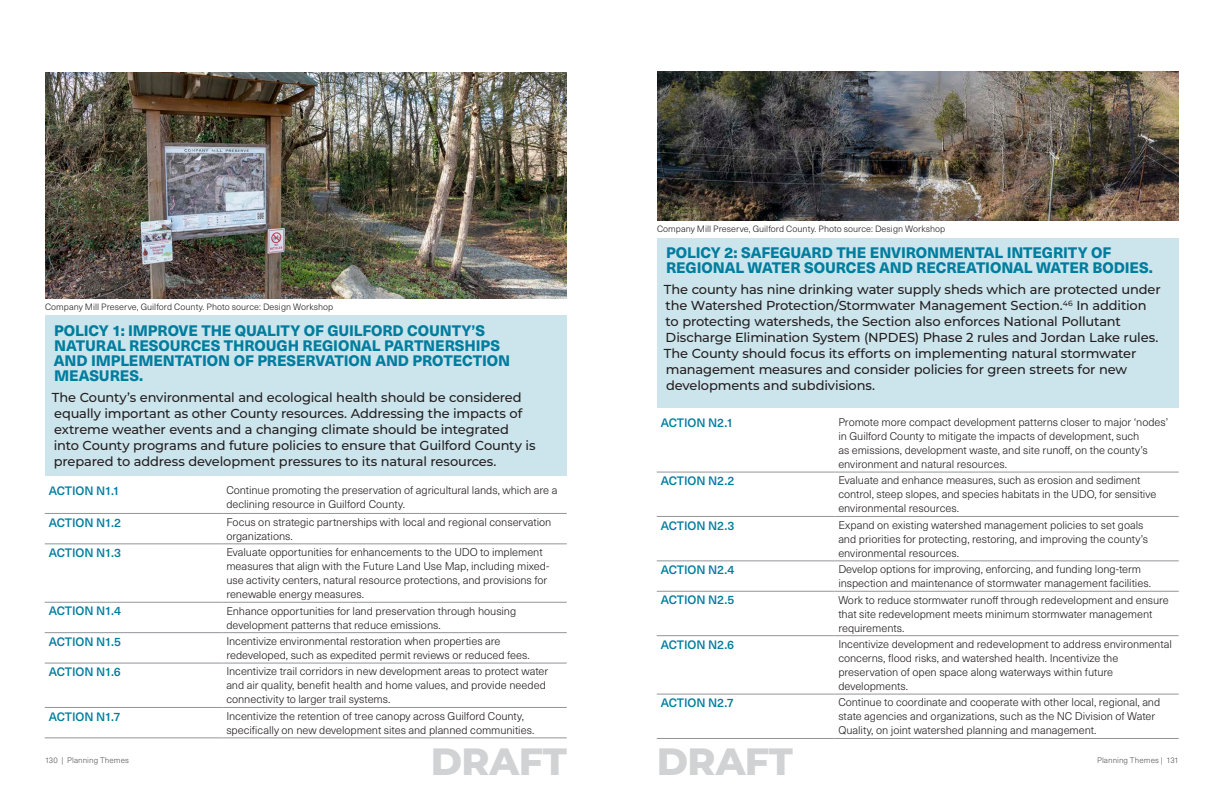
<style>
.page{position:relative;width:1224px;height:792px;background:#fff}
.page>*{position:absolute;margin:0;border:0;box-sizing:border-box;transform-origin:0 0}
.t1{font:800 38px "Montserrat";letter-spacing:-.015em;color:#d1d2d4}
.t2{font:800 15px/15px "Neue Haas Unica W1 G";letter-spacing:-.01em;color:#007d9e}
.t3{font:500 13px/16px "Montserrat";letter-spacing:-.01em;color:#231f20}
.t4{font:500 12px "Neue Haas Unica W1 G";letter-spacing:-.01em;color:#007d9e}
.t5{font:300 11px/14px "Neue Haas Unica W1 G";letter-spacing:-.005em;color:#231f20}
.t6{font:300 9px "Neue Haas Unica W1 G";letter-spacing:.005em;color:#231f20}
.t7{font:300 8px "Neue Haas Unica W1 G";letter-spacing:.01em;color:#57585a}
</style>
<div class="page">
<div style="left:45px;top:316px;width:521px;height:160px;background:#cce5ec"></div>
<div style="left:657px;top:238px;width:521px;height:170px;background:#cce5ec"></div>
<hr style="left:657px;top:738px;width:177px;height:1px;background:#939598">
<hr style="left:834px;top:738px;width:345px;height:1px;background:#939598">
<hr style="left:657px;top:694px;width:177px;height:1px;background:#939598">
<hr style="left:834px;top:694px;width:345px;height:1px;background:#939598">
<hr style="left:657px;top:636px;width:177px;height:1px;background:#939598">
<hr style="left:834px;top:636px;width:345px;height:1px;background:#939598">
<hr style="left:657px;top:591px;width:177px;height:1px;background:#939598">
<hr style="left:834px;top:591px;width:345px;height:1px;background:#939598">
<hr style="left:657px;top:561px;width:177px;height:1px;background:#939598">
<hr style="left:834px;top:561px;width:345px;height:1px;background:#939598">
<hr style="left:657px;top:516px;width:177px;height:1px;background:#939598">
<hr style="left:834px;top:516px;width:345px;height:1px;background:#939598">
<hr style="left:657px;top:472px;width:177px;height:1px;background:#939598">
<hr style="left:834px;top:472px;width:345px;height:1px;background:#939598">
<hr style="left:45px;top:738px;width:177px;height:1px;background:#939598">
<hr style="left:222px;top:738px;width:345px;height:1px;background:#939598">
<hr style="left:45px;top:707px;width:177px;height:1px;background:#939598">
<hr style="left:222px;top:707px;width:345px;height:1px;background:#939598">
<hr style="left:45px;top:663px;width:177px;height:1px;background:#939598">
<hr style="left:222px;top:663px;width:345px;height:1px;background:#939598">
<hr style="left:45px;top:632px;width:177px;height:1px;background:#939598">
<hr style="left:222px;top:632px;width:345px;height:1px;background:#939598">
<hr style="left:45px;top:602px;width:177px;height:1px;background:#939598">
<hr style="left:222px;top:602px;width:345px;height:1px;background:#939598">
<hr style="left:45px;top:544px;width:177px;height:1px;background:#939598">
<hr style="left:222px;top:544px;width:345px;height:1px;background:#939598">
<hr style="left:45px;top:513px;width:177px;height:1px;background:#939598">
<hr style="left:222px;top:513px;width:345px;height:1px;background:#939598">
<img style="left:45px;top:72px;width:522px;height:226px">
<img style="left:657px;top:72px;width:521px;height:149px">
<p class="t6" style="left:45px;top:300px;width:290px">Company Mill Preserve, Guilford County. Photo source: Design Workshop</p>
<p class="t2" style="left:54px;top:322px;width:458px">POLICY 1: IMPROVE THE QUALITY OF GUILFORD COUNTY’S NATURAL RESOURCES THROUGH REGIONAL PARTNERSHIPS AND IMPLEMENTATION OF PRESERVATION AND PROTECTION MEASURES.</p>
<p class="t3" style="left:52px;top:388px;width:471px">The County’s environmental and ecological health should be considered</p>
<p class="t3" style="left:54px;top:404px;width:470px">equally important as other County resources. Addressing the impacts of</p>
<p class="t3" style="left:54px;top:420px;width:456px">extreme weather events and a changing climate should be integrated</p>
<p class="t3" style="left:54px;top:436px;width:483px">into County programs and future policies to ensure that Guilford County is</p>
<p class="t3" style="left:54px;top:452px;width:444px">prepared to address development pressures to its natural resources.</p>
<p class="t4" style="left:49px;top:482px;width:73px">ACTION N1.1</p>
<p class="t5" style="left:226px;top:483px;width:333px">Continue promoting the preservation of agricultural lands, which are a declining resource in Guilford County.</p>
<p class="t4" style="left:49px;top:513px;width:74px">ACTION N1.2</p>
<p class="t5" style="left:226px;top:514px;width:327px">Focus on strategic partnerships with local and regional conservation organizations.</p>
<p class="t4" style="left:49px;top:544px;width:74px">ACTION N1.3</p>
<p class="t5" style="left:226px;top:545px;width:325px">Evaluate opportunities for enhancements to the UDO to implement measures that align with the Future Land Use Map, including mixed&shy;use activity centers, natural resource protections, and provisions for renewable energy measures.</p>
<p class="t4" style="left:49px;top:602px;width:74px">ACTION N1.4</p>
<p class="t5" style="left:226px;top:603px;width:291px">Enhance opportunities for land preservation through housing development patterns that reduce emissions.</p>
<p class="t4" style="left:49px;top:633px;width:74px">ACTION N1.5</p>
<p class="t5" style="left:226px;top:634px;width:305px">Incentivize environmental restoration when properties are redeveloped, such as expedited permit reviews or reduced fees.</p>
<p class="t4" style="left:49px;top:663px;width:74px">ACTION N1.6</p>
<p class="t5" style="left:226px;top:664px;width:323px">Incentivize trail corridors in new development areas to protect water and air quality, beneft health and home values, and provide needed connectivity to larger trail systems.</p>
<p class="t4" style="left:49px;top:707px;width:73px">ACTION N1.7</p>
<p class="t5" style="left:226px;top:708px;width:310px">Incentivize the retention of tree canopy across Guilford County, specifcally on new development sites and planned communities.</p>
<p class="t6" style="left:657px;top:222px;width:290px">Company Mill Preserve, Guilford County. Photo source: Design Workshop</p>
<p class="t2" style="left:666px;top:245px;width:488px">POLICY 2: SAFEGUARD THE ENVIRONMENTAL INTEGRITY OF<br>REGIONAL WATER SOURCES AND RECREATIONAL WATER BODIES.</p>
<p class="t3" style="left:664px;top:281px;width:498px">The county has nine drinking water supply sheds which are protected under</p>
<p class="t3" style="left:666px;top:297px;width:483px">the Watershed Protection/Stormwater Management Section.<sup>46</sup> In addition</p>
<p class="t3" style="left:666px;top:313px;width:457px">to protecting watersheds, the Section also enforces National Pollutant</p>
<p class="t3" style="left:664px;top:329px;width:496px">Discharge Elimination System (NPDES) Phase 2 rules and Jordan Lake rules.<br>The County should focus its efforts on implementing natural stormwater</p>
<p class="t3" style="left:666px;top:361px;width:463px">management measures and consider policies for green streets for new</p>
<p class="t3" style="left:666px;top:377px;width:211px">developments and subdivisions.</p>
<p class="t4" style="left:661px;top:414px;width:74px">ACTION N2.1</p>
<p class="t5" style="left:838px;top:415px;width:331px">Promote more compact development patterns closer to major ‘nodes’</p>
<p class="t5" style="left:838px;top:429px;width:303px">in Guilford County to mitigate the impacts of development, such</p>
<p class="t5" style="left:838px;top:443px;width:311px">as emissions, development waste, and site runoff, on the county’s</p>
<p class="t5" style="left:838px;top:457px;width:170px">environment and natural resources.</p>
<p class="t4" style="left:661px;top:472px;width:75px">ACTION N2.2</p>
<p class="t5" style="left:838px;top:473px;width:320px">Evaluate and enhance measures, such as erosion and sediment control, steep slopes, and species habitats in the UDO, for sensitive environmental resources.</p>
<p class="t4" style="left:661px;top:516px;width:75px">ACTION N2.3</p>
<p class="t5" style="left:838px;top:517px;width:311px">Expand on existing watershed management policies to set goals and priorities for protecting, restoring, and improving the county’s environmental resources.</p>
<p class="t4" style="left:661px;top:561px;width:75px">ACTION N2.4</p>
<p class="t5" style="left:838px;top:562px;width:314px">Develop options for improving, enforcing, and funding long-term inspection and maintenance of stormwater management facilities.</p>
<p class="t4" style="left:661px;top:591px;width:75px">ACTION N2.5</p>
<p class="t5" style="left:838px;top:592px;width:332px">Work to reduce stormwater runof through redevelopment and ensure that site redevelopment meets minimum stormwater management requirements.</p>
<p class="t4" style="left:661px;top:636px;width:75px">ACTION N2.6</p>
<p class="t5" style="left:838px;top:637px;width:335px">Incentivize development and redevelopment to address environmental concerns, food risks, and watershed health. Incentivize the preservation of open space along waterways within future developments.</p>
<p class="t4" style="left:661px;top:694px;width:74px">ACTION N2.7</p>
<p class="t5" style="left:838px;top:695px;width:324px">Continue to coordinate and cooperate with other local, regional, and state agencies and organizations, such as the NC Division of Water<br>Quality, on joint watershed planning and management.</p>
<p class="t7" style="left:45px;top:754px;width:86px">130 | Planning Themes</p>
<h1 class="t1" style="left:431px;top:734px;width:138px">DRAFT</h1>
<h1 class="t1" style="left:657px;top:734px;width:138px">DRAFT</h1>
<p class="t7" style="left:1097px;top:754px;width:83px">Planning Themes | 131</p>
</div>
